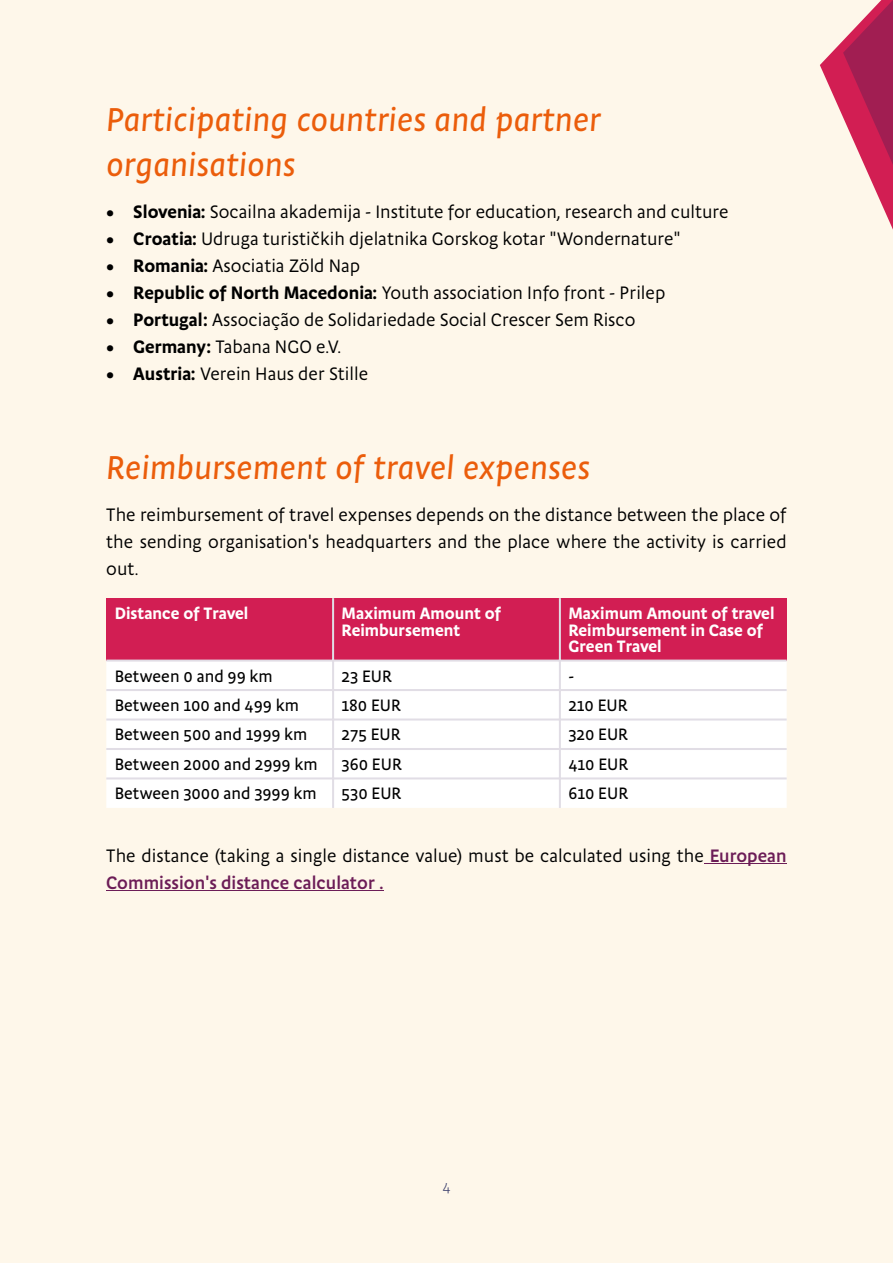
<style>
.page{position:relative;width:893px;height:1263px;background:#fef7ea}
.page>*{position:absolute;margin:0;border:0;box-sizing:border-box;transform-origin:0 0}
.t1{font:italic 500 33px "Pastoral";color:#eb5d0b}
.t2{font:18px "Pastoral";color:#000}
.t3{font:600 18px "Pastoral";color:#6c1d57}
.t4{font:500 16.5px "Pastoral";color:#000}
.t5{font:700 16.5px "Pastoral";color:#fff}
.t6{font:300 15px "Pastoral";color:#3c406d}
.s1{font-weight:700}
.s2{font-weight:600;color:#6c1d57}
</style>
<div class="page">
<hr style="left:704px;top:863px;width:83px;height:1px;background:#6c1d57">
<hr style="left:106px;top:890px;width:278px;height:1px;background:#6c1d57">
<div style="left:106px;top:598px;width:681px;height:63px;background:#d21e53"></div>
<div style="left:106px;top:662px;width:681px;height:146px;background:#fff"></div>
<hr style="left:332px;top:598px;width:2px;height:210px;background:#e1dde5">
<hr style="left:559px;top:598px;width:2px;height:210px;background:#e1dde5">
<hr style="left:106px;top:660px;width:681px;height:2px;background:#e1dde5">
<hr style="left:106px;top:689px;width:681px;height:2px;background:#e1dde5">
<hr style="left:106px;top:718px;width:681px;height:2px;background:#e1dde5">
<hr style="left:106px;top:748px;width:681px;height:2px;background:#e1dde5">
<hr style="left:106px;top:777px;width:681px;height:2px;background:#e1dde5">
<svg style="left:820px;top:0;width:73px;height:230px"></svg>
<p class="t1" style="left:106px;top:106px;width:496px">Participating countries and partner</p>
<p class="t1" style="left:106px;top:151px;width:191px">organisations</p>
<p class="t2" style="left:106px;top:204px;width:624px"><span class="s1">• Slovenia:</span> Socailna akademija - Institute for education, research and culture</p>
<p class="t2" style="left:106px;top:231px;width:576px"><span class="s1">• Croatia:</span> Udruga turističkih djelatnika Gorskog kotar "Wondernature"</p>
<p class="t2" style="left:106px;top:258px;width:255px"><span class="s1">• Romania:</span> Asociatia Zöld Nap</p>
<p class="t2" style="left:106px;top:285px;width:561px"><span class="s1">• Republic of North Macedonia:</span> Youth association Info front - Prilep</p>
<p class="t2" style="left:106px;top:312px;width:531px"><span class="s1">• Portugal:</span> Associação de Solidariedade Social Crescer Sem Risco</p>
<p class="t2" style="left:106px;top:339px;width:237px"><span class="s1">• Germany:</span> Tabana NGO e.V.</p>
<p class="t2" style="left:106px;top:366px;width:263px"><span class="s1">• Austria:</span> Verein Haus der Stille</p>
<p class="t1" style="left:106px;top:454px;width:485px">Reimbursement of travel expenses</p>
<p class="t2" style="left:106px;top:507px;width:682px">The reimbursement of travel expenses depends on the distance between the place of</p>
<p class="t2" style="left:106px;top:534px;width:682px">the sending organisation's headquarters and the place where the activity is carried</p>
<p class="t2" style="left:106px;top:561px;width:34px">out.</p>
<p class="t5" style="left:115px;top:606px;width:135px">Distance of Travel</p>
<p class="t5" style="left:342px;top:606px;width:161px">Maximum Amount of</p>
<p class="t5" style="left:342px;top:623px;width:120px">Reimbursement</p>
<p class="t5" style="left:568px;top:606px;width:208px">Maximum Amount of travel</p>
<p class="t5" style="left:568px;top:623px;width:196px">Reimbursement in Case of</p>
<p class="t5" style="left:568px;top:639px;width:95px">Green Travel</p>
<p class="t4" style="left:115px;top:669px;width:159px">Between 0 and 99 km</p>
<p class="t4" style="left:342px;top:669px;width:52px">23 EUR</p>
<p class="t4" style="left:568px;top:669px;width:7px">-</p>
<p class="t4" style="left:115px;top:698px;width:186px">Between 100 and 499 km</p>
<p class="t4" style="left:342px;top:698px;width:61px">180 EUR</p>
<p class="t4" style="left:568px;top:698px;width:61px">210 EUR</p>
<p class="t4" style="left:115px;top:728px;width:194px">Between 500 and 1999 km</p>
<p class="t4" style="left:342px;top:728px;width:61px">275 EUR</p>
<p class="t4" style="left:568px;top:728px;width:61px">320 EUR</p>
<p class="t4" style="left:115px;top:757px;width:204px">Between 2000 and 2999 km</p>
<p class="t4" style="left:342px;top:757px;width:62px">360 EUR</p>
<p class="t4" style="left:568px;top:757px;width:61px">410 EUR</p>
<p class="t4" style="left:115px;top:787px;width:203px">Between 3000 and 3999 km</p>
<p class="t4" style="left:342px;top:787px;width:61px">530 EUR</p>
<p class="t4" style="left:568px;top:787px;width:61px">610 EUR</p>
<p class="t2" style="left:106px;top:848px;width:682px">The distance (taking a single distance value) must be calculated using the <span class="s2">European</span></p>
<p class="t3" style="left:106px;top:875px;width:279px">Commission's distance calculator .</p>
<p class="t6" style="left:442px;top:1180px;width:10px">4</p>
</div>
